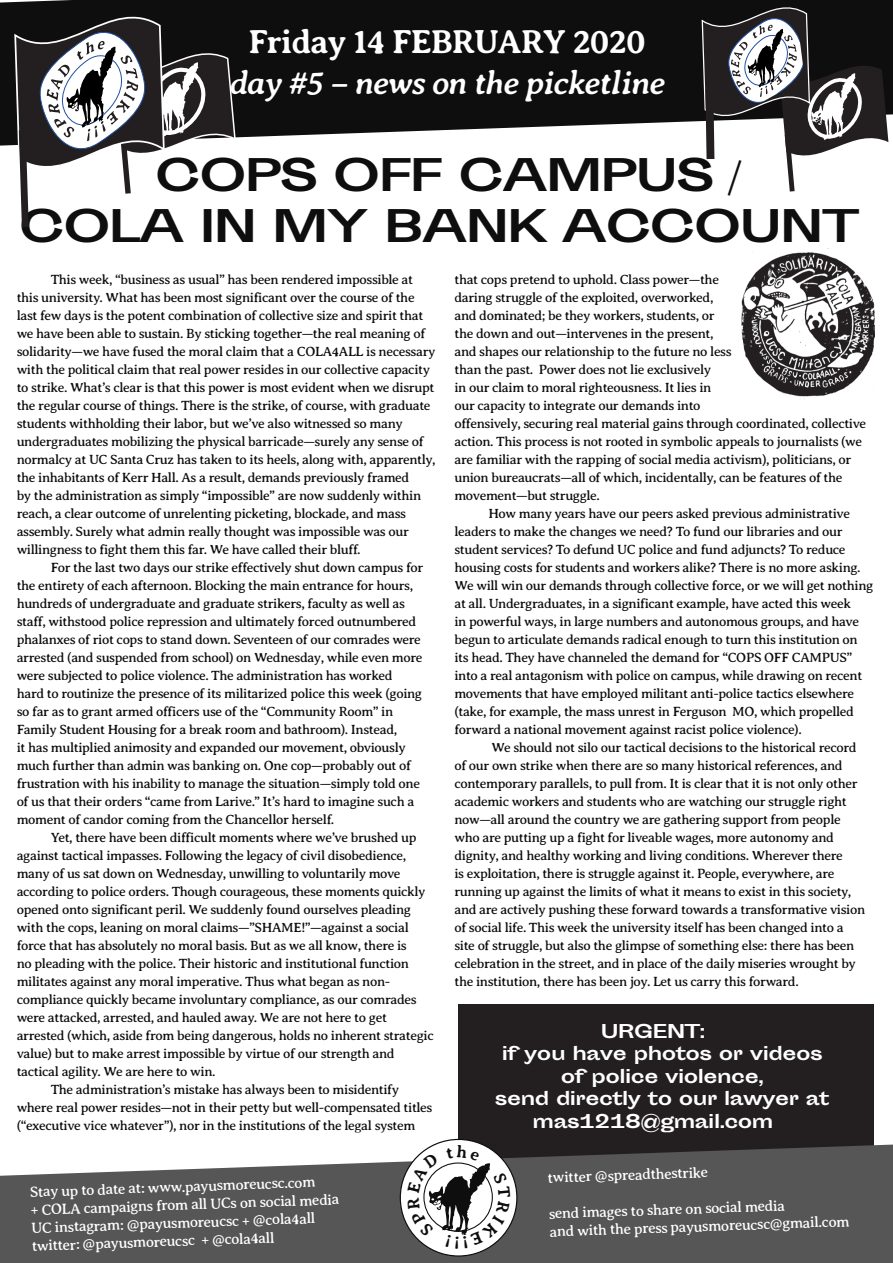
<style>
.page{position:relative;width:893px;height:1263px;background:#fff}
.page>*{position:absolute;margin:0;border:0;box-sizing:border-box;transform-origin:0 0}
.t1{font:700 42.3px/50.8px "Sporting Grotesque";letter-spacing:-.03em;color:#0d0e0d;text-align:center}
.t2{font:italic 700 33.75px "Averia Serif Libre";letter-spacing:-.03em;color:#fff}
.t3{font:700 33.75px "Averia Serif Libre";letter-spacing:-.03em;color:#fff}
.t4{font:700 18px "Sporting Grotesque";letter-spacing:-.03em;color:#fff}
.t5{font:15px/18px "Averia Serif Libre";color:#fff}
.t6{font:13.5px/18px "Averia Serif Libre";letter-spacing:-.03em;color:#0d0e0d}
</style>
<div class="page">
<div style="left:458px;top:1003px;width:416px;height:183px;background:#231f20"></div>
<svg style="left:0;top:1144px;width:893px;height:119px;background:#666"></svg>
<svg style="left:0;top:0;width:893px;height:146px;background:#282928"></svg>
<svg style="left:701px;top:0;width:187px;height:192px"></svg>
<svg style="left:13px;top:0;width:224px;height:227px"></svg>
<svg style="left:400px;top:1139px;width:117px;height:117px"></svg>
<img style="left:741px;top:252px;width:134px;height:148px">
<svg style="left:407px;top:1144px;width:103px;height:105px"></svg>
<p class="t3" style="left:249px;top:23px;width:399px">Friday 14 FEBRUARY 2020</p>
<p class="t2" style="left:230px;top:63px;width:437px">day #5 – news on the picketline</p>
<p class="t1" style="left:19px;top:151px;width:842px">COPS OFF CAMPUS /<br>COLA IN MY BANK ACCOUNT</p>
<p class="t6" style="left:17px;top:270px;width:421px;text-indent:34px">This week, “business as usual” has been rendered impossible at this university. What has been most significant over the course of the last few days is the potent combination of collective size and spirit that we have been able to sustain. By sticking together—the real meaning of solidarity—we have fused the moral claim that a COLA4ALL is necessary with the political claim that real power resides in our collective capacity to strike. What’s clear is that this power is most evident when we disrupt the regular course of things. There is the strike, of course, with graduate students withholding their labor, but we’ve also witnessed so many undergraduates mobilizing the physical barricade—surely any sense of normalcy at UC Santa Cruz has taken to its heels, along with, apparently, the inhabitants of Kerr Hall. As a result, demands previously framed<br>by the administration as simply “impossible” are now suddenly within reach, a clear outcome of unrelenting picketing, blockade, and mass assembly. Surely what admin really thought was impossible was our willingness to fight them this far. We have called their bluff.</p>
<p class="t6" style="left:17px;top:558px;width:408px;text-indent:34px">For the last two days our strike effectively shut down campus for the entirety of each afternoon. Blocking the main entrance for hours, hundreds of undergraduate and graduate strikers, faculty as well as staff, withstood police repression and ultimately forced outnumbered phalanxes of riot cops to stand down. Seventeen of our comrades were arrested (and suspended from school) on Wednesday, while even more were subjected to police violence. The administration has worked hard to routinize the presence of its militarized police this week (going so far as to grant armed officers use of the “Community Room” in Family Student Housing for a break room and bathroom). Instead,<br>it has multiplied animosity and expanded our movement, obviously much further than admin was banking on. One cop—probably out of frustration with his inability to manage the situation—simply told one of us that their orders “came from Larive.” It’s hard to imagine such a moment of candor coming from the Chancellor herself.</p>
<p class="t6" style="left:17px;top:828px;width:419px;text-indent:34px">Yet, there have been difficult moments where we’ve brushed up against tactical impasses. Following the legacy of civil disobedience, many of us sat down on Wednesday, unwilling to voluntarily move according to police orders. Though courageous, these moments quickly opened onto significant peril. We suddenly found ourselves pleading with the cops, leaning on moral claims—”SHAME!”—against a social force that has absolutely no moral basis. But as we all know, there is<br>no pleading with the police. Their historic and institutional function militates against any moral imperative. Thus what began as non&shy;compliance quickly became involuntary compliance, as our comrades were attacked, arrested, and hauled away. We are not here to get arrested (which, aside from being dangerous, holds no inherent strategic value) but to make arrest impossible by virtue of our strength and tactical agility. We are here to win.</p>
<p class="t6" style="left:17px;top:1080px;width:417px;text-indent:34px">The administration’s mistake has always been to misidentify where real power resides—not in their petty but well-compensated titles (“executive vice whatever”), nor in the institutions of the legal system</p>
<p class="t5" style="left:30px;top:1183px;width:310px;rotate:-2deg">Stay up to date at: www.payusmoreucsc.com<br>+ COLA campaigns from all UCs on social media</p>
<p class="t5" style="left:31px;top:1219px;width:286px;rotate:-2deg">UC instagram: @payusmoreucsc + @cola4all</p>
<p class="t5" style="left:32px;top:1237px;width:244px;rotate:-2deg">twitter: @payusmoreucsc + @cola4all</p>
<p class="t6" style="left:454px;top:270px;width:413px">that cops pretend to uphold. Class power—the<br>daring struggle of the exploited, overworked,<br>and dominated; be they workers, students, or<br>the down and out—intervenes in the present,<br>and shapes our relationship to the future no less<br>than the past. Power does not lie exclusively<br>in our claim to moral righteousness. It lies in<br>our capacity to integrate our demands into<br>offensively, securing real material gains through coordinated, collective action. This process is not rooted in symbolic appeals to journalists (we are familiar with the rapping of social media activism), politicians, or union bureaucrats—all of which, incidentally, can be features of the movement—but struggle.</p>
<p class="t6" style="left:454px;top:504px;width:420px;text-indent:34px">How many years have our peers asked previous administrative leaders to make the changes we need? To fund our libraries and our student services? To defund UC police and fund adjuncts? To reduce housing costs for students and workers alike? There is no more asking.<br>We will win our demands through collective force, or we will get nothing at all. Undergraduates, in a significant example, have acted this week<br>in powerful ways, in large numbers and autonomous groups, and have begun to articulate demands radical enough to turn this institution on its head. They have channeled the demand for “COPS OFF CAMPUS” into a real antagonism with police on campus, while drawing on recent movements that have employed militant anti-police tactics elsewhere (take, for example, the mass unrest in Ferguson MO, which propelled forward a national movement against racist police violence).</p>
<p class="t6" style="left:454px;top:738px;width:412px;text-indent:37px">We should not silo our tactical decisions to the historical record of our own strike when there are so many historical references, and contemporary parallels, to pull from. It is clear that it is not only other academic workers and students who are watching our struggle right now—all around the country we are gathering support from people who are putting up a fight for liveable wages, more autonomy and dignity, and healthy working and living conditions. Wherever there<br>is exploitation, there is struggle against it. People, everywhere, are running up against the limits of what it means to exist in this society, and are actively pushing these forward towards a transformative vision of social life. This week the university itself has been changed into a site of struggle, but also the glimpse of something else: there has been celebration in the street, and in place of the daily miseries wrought by the institution, there has been joy. Let us carry this forward.</p>
<p class="t4" style="left:601px;top:1021px;width:106px">URGENT:</p>
<p class="t4" style="left:502px;top:1043px;width:323px">if you have photos or videos</p>
<p class="t4" style="left:561px;top:1066px;width:204px">of police violence,</p>
<p class="t4" style="left:495px;top:1088px;width:336px">send directly to our lawyer at</p>
<p class="t4" style="left:533px;top:1111px;width:242px">mas1218@gmail.com</p>
<p class="t5" style="left:547px;top:1168px;width:162px;rotate:-2deg">twitter @spreadthestrike</p>
<p class="t5" style="left:549px;top:1204px;width:302px;rotate:-2deg">send images to share on social media<br>and with the press payusmoreucsc@gmail.com</p>
</div>
